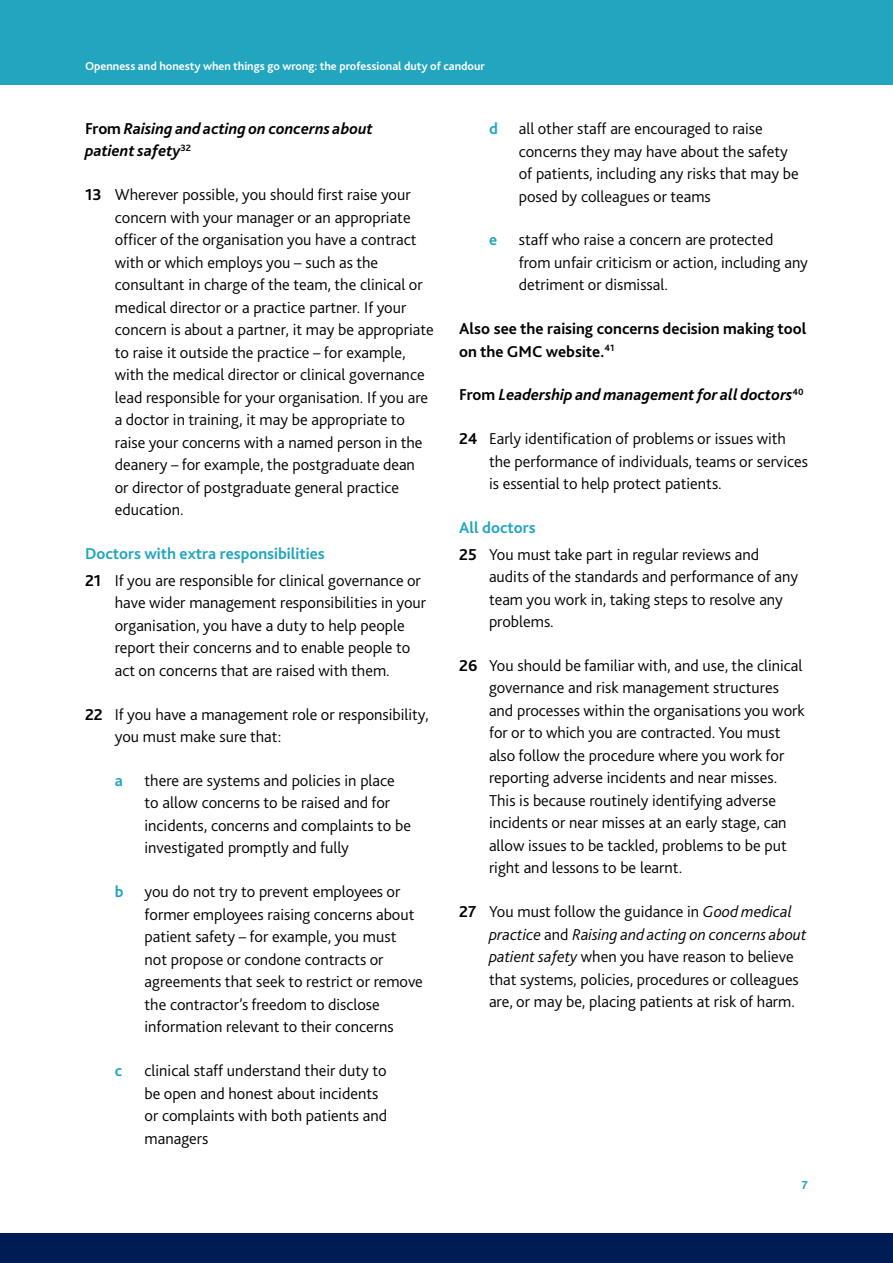
<style>
.page{position:relative;width:893px;height:1263px;background:#fff}
.page>*{position:absolute;margin:0;border:0;box-sizing:border-box;transform-origin:0 0}
.t1{font:300 16.5px/22.5px "Bliss 2";color:#000}
.t2{font:italic 700 16.5px/22.5px "Bliss 2";color:#000}
.t3{font:700 16.5px/22.5px "Bliss 2";color:#000}
.t4{font:700 16.5px "Bliss 2";color:#22a5be}
.t5{font:700 12px "Bliss 2";color:#fff}
.t6{font:800 12px "Bliss 2";color:#22a5be}
.s1{font-style:normal}
.s2{font-weight:700}
.s3{font-weight:700;color:#22a5be}
.s4{font-style:italic}
</style>
<div class="page">
<div style="left:0;top:0;width:893px;height:85px;background:#22a5be"></div>
<div style="left:0;top:1233px;width:893px;height:30px;background:#001c54"></div>
<p class="t5" style="left:85px;top:59px;width:401px">Openness and honesty when things go wrong: the professional duty of candour</p>
<p class="t2" style="left:85px;top:117px;width:289px"><span class="s1">From</span> Raising and acting on concerns about patient safety<sup>32</sup></p>
<p class="t1" style="left:115px;top:183px;width:320px;text-indent:-30px"><span class="s2">13</span> Wherever possible, you should first raise your concern with your manager or an appropriate officer of the organisation you have a contract with or which employs you – such as the consultant in charge of the team, the clinical or medical director or a practice partner. If your concern is about a partner, it may be appropriate to raise it outside the practice – for example, with the medical director or clinical governance lead responsible for your organisation. If you are a doctor in training, it may be appropriate to raise your concerns with a named person in the deanery – for example, the postgraduate dean<br>or director of postgraduate general practice education.</p>
<p class="t1" style="left:85px;top:540px;width:337px;line-height:26.7px"><span class="s3">Doctors with extra responsibilities<br></span><span class="s2">21</span> If you are responsible for clinical governance or</p>
<p class="t1" style="left:115px;top:591px;width:313px">have wider management responsibilities in your organisation, you have a duty to help people report their concerns and to enable people to act on concerns that are raised with them.</p>
<p class="t1" style="left:115px;top:702px;width:315px;text-indent:-30px"><span class="s2">22</span> If you have a management role or responsibility, you must make sure that:</p>
<p class="t4" style="left:115px;top:770px;width:10px">a</p>
<p class="t1" style="left:145px;top:769px;width:268px">there are systems and policies in place to allow concerns to be raised and for incidents, concerns and complaints to be investigated promptly and fully</p>
<p class="t4" style="left:115px;top:881px;width:10px">b</p>
<p class="t1" style="left:145px;top:880px;width:280px">you do not try to prevent employees or former employees raising concerns about patient safety – for example, you must not propose or condone contracts or agreements that seek to restrict or remove the contractor’s freedom to disclose information relevant to their concerns</p>
<p class="t4" style="left:115px;top:1060px;width:9px">c</p>
<p class="t1" style="left:145px;top:1059px;width:244px">clinical staff understand their duty to be open and honest about incidents or complaints with both patients and managers</p>
<p class="t4" style="left:489px;top:118px;width:10px">d</p>
<p class="t1" style="left:519px;top:117px;width:281px">all other staff are encouraged to raise concerns they may have about the safety of patients, including any risks that may be posed by colleagues or teams</p>
<p class="t4" style="left:489px;top:230px;width:10px">e</p>
<p class="t1" style="left:519px;top:228px;width:291px">staff who raise a concern are protected from unfair criticism or action, including any detriment or dismissal.</p>
<p class="t3" style="left:459px;top:317px;width:349px">Also see the raising concerns decision making tool on the GMC website.<sup>41</sup></p>
<p class="t2" style="left:459px;top:383px;width:346px"><span class="s1">From</span> Leadership and management for all doctors<sup>40</sup></p>
<p class="t1" style="left:489px;top:427px;width:320px;text-indent:-30px"><span class="s2">24</span> Early identification of problems or issues with the performance of individuals, teams or services is essential to help protect patients.</p>
<p class="t1" style="left:459px;top:513px;width:301px;line-height:26.7px"><span class="s3">All doctors<br></span><span class="s2">25</span> You must take part in regular reviews and</p>
<p class="t1" style="left:489px;top:565px;width:311px">audits of the standards and performance of any team you work in, taking steps to resolve any problems.</p>
<p class="t1" style="left:489px;top:654px;width:317px;text-indent:-30px"><span class="s2">26</span> You should be familiar with, and use, the clinical governance and risk management structures and processes within the organisations you work for or to which you are contracted. You must also follow the procedure where you work for reporting adverse incidents and near misses.<br>This is because routinely identifying adverse incidents or near misses at an early stage, can allow issues to be tackled, problems to be put right and lessons to be learnt.</p>
<p class="t1" style="left:489px;top:900px;width:319px;text-indent:-30px"><span class="s2">27</span> You must follow the guidance in <span class="s4">Good medical practice</span> and <span class="s4">Raising and acting on concerns about patient safety</span> when you have reason to believe that systems, policies, procedures or colleagues are, or may be, placing patients at risk of harm.</p>
<p class="t6" style="left:802px;top:1177px;width:8px">7</p>
</div>
